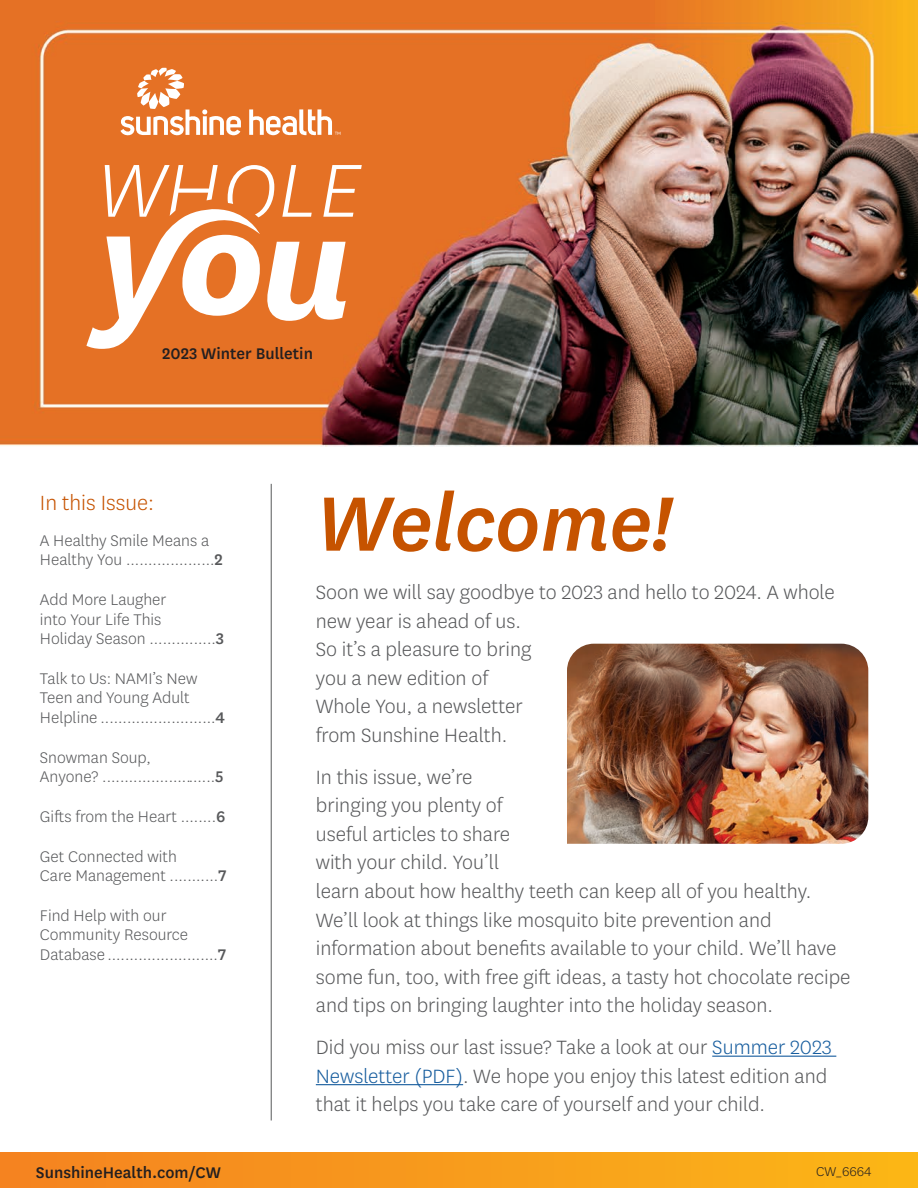
<style>
.page{position:relative;width:918px;height:1188px;background:#fff}
.page>*{position:absolute;margin:0;border:0;box-sizing:border-box;transform-origin:0 0}
.t1{font:italic 500 90px "Centene Sans";letter-spacing:-.01em;color:#c65300}
.t2{font:300 24px "Centene Sans";color:#c65300}
.t3{font:300 22.5px/28.5px "Centene Sans";color:#57585a}
.t4{font:300 18px/19.5px "Centene Sans";color:#57585a}
.t5{font:500 18px "Centene Sans";color:#231f20}
.t6{font:300 15px "Centene Sans";color:#231f20}
.s1{font-weight:500}
.s2{color:#175d9e}
</style>
<div class="page">
<img style="left:0;top:0;width:918px;height:447px">
<hr style="left:712px;top:1056px;width:124px;height:1px;background:#175d9e">
<hr style="left:316px;top:1084px;width:147px;height:1px;background:#175d9e">
<hr style="left:271px;top:484px;width:1px;height:636px;background:#57585a">
<div style="left:0;top:1153px;width:918px;height:35px;background:linear-gradient(to right,#f48221,#fbb617)"></div>
<svg style="left:86px;top:165px;width:276px;height:184px;fill:#e57125"></svg>
<svg style="left:120px;top:68px;width:121px;height:69px"></svg>
<svg style="left:249px;top:109px;width:91px;height:27px"></svg>
<img style="left:567px;top:644px;width:301px;height:200px">
<h1 class="t5" style="left:162px;top:341px;width:152px">2023 Winter Bulletin</h1>
<h2 class="t2" style="left:40px;top:488px;width:115px">In this Issue:</h2>
<p class="t4" style="left:40px;top:530px;width:185px">A Healthy Smile Means a<br>Healthy You ....................<span class="s1">2</span></p>
<p class="t4" style="left:40px;top:589px;width:186px">Add More Laugher<br>into Your Life This<br>Holiday Season ...............<span class="s1">3</span></p>
<p class="t4" style="left:40px;top:668px;width:187px">Talk to Us: NAMI’s New<br>Teen and Young Adult<br>Helpline ..........................<span class="s1">4</span></p>
<p class="t4" style="left:40px;top:747px;width:185px">Snowman Soup,<br>Anyone? ..........................<span class="s1">5</span></p>
<p class="t4" style="left:40px;top:806px;width:187px">Gifts from the Heart ........<span class="s1">6</span></p>
<p class="t4" style="left:40px;top:846px;width:188px">Get Connected with<br>Care Management ...........<span class="s1">7</span></p>
<p class="t4" style="left:40px;top:905px;width:188px">Find Help with our<br>Community Resource<br>Database .........................<span class="s1">7</span></p>
<h2 class="t1" style="left:316px;top:464px;width:358px">Welcome!</h2>
<p class="t3" style="left:316px;top:578px;width:521px">Soon we will say goodbye to 2023 and hello to 2024. A whole new year is ahead of us.<br>So it’s a pleasure to bring<br>you a new edition of<br>Whole You, a newsletter<br>from Sunshine Health.</p>
<p class="t3" style="left:316px;top:762px;width:536px">In this issue, we’re<br>bringing you plenty of<br>useful articles to share<br>with your child. You’ll<br>learn about how healthy teeth can keep all of you healthy.<br>We’ll look at things like mosquito bite prevention and information about benefits available to your child. We’ll have some fun, too, with free gift ideas, a tasty hot chocolate recipe and tips on bringing laughter into the holiday season.</p>
<p class="t3" style="left:316px;top:1032px;width:517px">Did you miss our last issue? Take a look at our <span class="s2">Summer 2023<br>Newsletter (PDF)</span>. We hope you enjoy this latest edition and that it helps you take care of yourself and your child.</p>
<p class="t5" style="left:36px;top:1160px;width:187px">SunshineHealth.com/CW</p>
<p class="t6" style="left:816px;top:1162px;width:57px">CW_6664</p>
</div>
